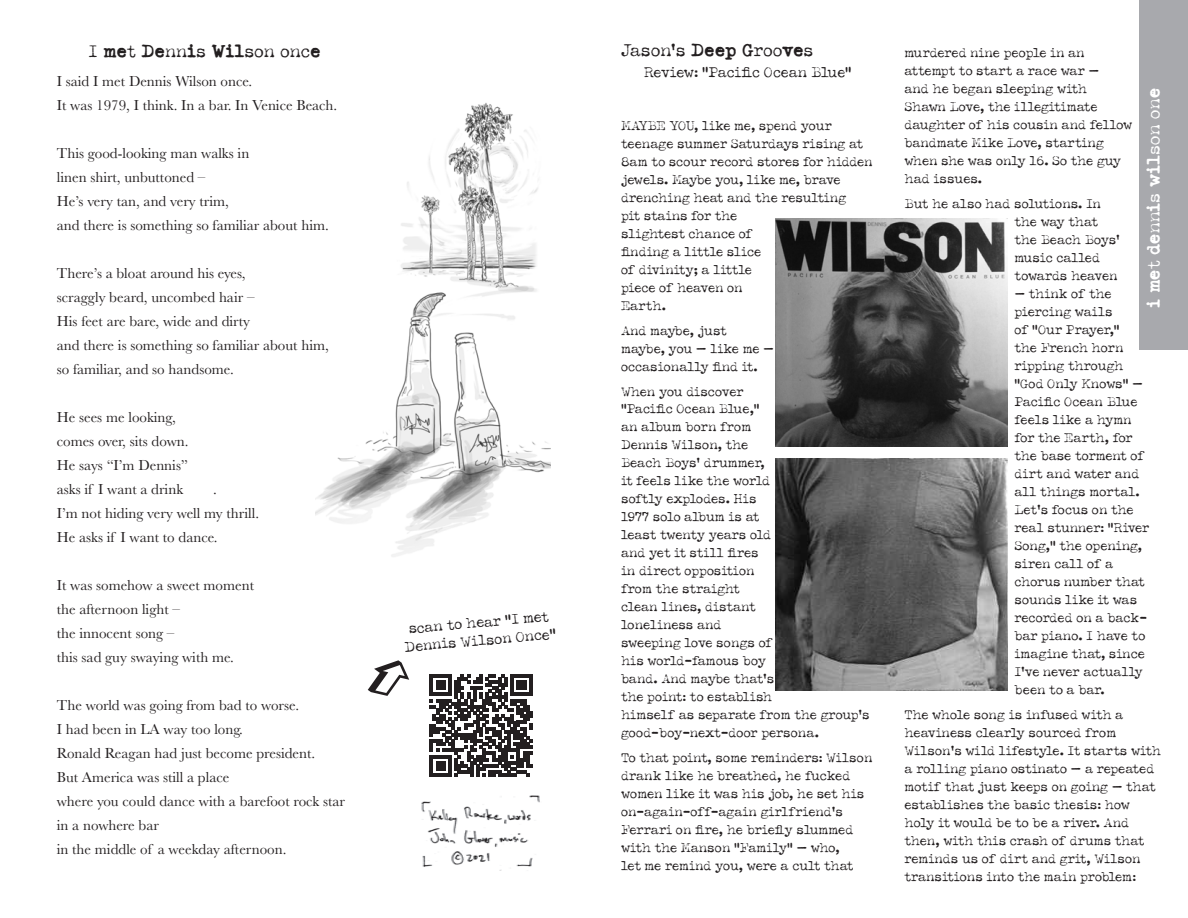
<style>
.page{position:relative;width:1188px;height:918px;background:#fff}
.page>*{position:absolute;margin:0;border:0;box-sizing:border-box;transform-origin:0 0}
.t1{font:18px "Typeka Mix";letter-spacing:.01em;color:#231f20}
.t2{font:18px "Typeka Mix";letter-spacing:.01em;color:#fff}
.t3{font:15px "Baskerville";color:#231f20}
.t4{font:15px/18px "Typeka";letter-spacing:-.005em;color:#231f20;text-align:center}
.t5{font:13.5px/18px "Typeka";color:#231f20}
</style>
<div class="page">
<img style="left:315px;top:103px;width:236px;height:454px">
<div style="left:1139px;top:0;width:49px;height:350px;background:#a8a9ad"></div>
<img style="left:775px;top:218px;width:233px;height:229px">
<img style="left:775px;top:458px;width:233px;height:233px">
<img style="left:421px;top:795px;width:119px;height:76px">
<svg style="left:430px;top:674px;width:102px;height:103px"></svg>
<p class="t1" style="left:621px;top:39px;width:194px">Jason’s Deep Grooves</p>
<p class="t4" style="left:644px;top:63px;width:209px">Review: “Pacific Ocean Blue”</p>
<p class="t1" style="left:89px;top:41px;width:233px">I met Dennis Wilson once</p>
<p class="t5" style="left:904px;top:44px;width:230px">murdered nine people in an attempt to start a race war —<br>and he began sleeping with<br>Shawn Love, the illegitimate daughter of his cousin and fellow bandmate Mike Love, starting when she was only 16. So the guy had issues.</p>
<p class="t5" style="left:1014px;top:195px;width:107px;text-indent:-110px">But he also had solutions. In the way that the Beach Boys’ music called towards heaven</p>
<p class="t5" style="left:1014px;top:285px;width:136px">— think of the piercing wails<br>of “Our Prayer,”<br>the French horn ripping through “God Only Knows” —<br>Pacific Ocean Blue feels like a hymn for the Earth, for the base torment of dirt and water and all things mortal.<br>Let’s focus on the real stunner: “River<br>Song,” the opening, siren call of a chorus number that sounds like it was recorded on a back&shy;bar piano. I have to imagine that, since<br>I’ve never actually been to a bar.</p>
<p class="t5" style="left:904px;top:705px;width:258px">The whole song is infused with a heaviness clearly sourced from Wilson’s wild lifestyle. It starts with a rolling piano ostinato — a repeated motif that just keeps on going — that establishes the basic thesis: how holy it would be to be a river. And then, with this crash of drums that reminds us of dirt and grit, Wilson transitions into the main problem:</p>
<p class="t3" style="left:57px;top:71px;width:197px">I said I met Dennis Wilson once.</p>
<p class="t3" style="left:57px;top:95px;width:282px">It was 1979, I think. In a bar. In Venice Beach.</p>
<p class="t3" style="left:57px;top:143px;width:194px">This good-looking man walks in</p>
<p class="t3" style="left:57px;top:167px;width:150px">linen shirt, unbuttoned –</p>
<p class="t3" style="left:57px;top:191px;width:174px">He’s very tan, and very trim,</p>
<p class="t3" style="left:57px;top:215px;width:274px">and there is something so familiar about him.</p>
<p class="t3" style="left:57px;top:263px;width:190px">There’s a bloat around his eyes,</p>
<p class="t3" style="left:57px;top:287px;width:199px">scraggly beard, uncombed hair –</p>
<p class="t3" style="left:57px;top:311px;width:195px">His feet are bare, wide and dirty</p>
<p class="t3" style="left:57px;top:335px;width:274px">and there is something so familiar about him,</p>
<p class="t3" style="left:57px;top:359px;width:178px">so familiar, and so handsome.</p>
<p class="t3" style="left:57px;top:407px;width:120px">He sees me looking,</p>
<p class="t3" style="left:57px;top:431px;width:133px">comes over, sits down.</p>
<p class="t3" style="left:57px;top:455px;width:133px">He says “I’m Dennis”</p>
<p class="t3" style="left:57px;top:479px;width:128px">asks if I want a drink</p>
<p class="t3" style="left:213px;top:479px;width:5px">.</p>
<p class="t3" style="left:57px;top:503px;width:204px">I’m not hiding very well my thrill.</p>
<p class="t3" style="left:57px;top:527px;width:162px">He asks if I want to dance.</p>
<p class="t3" style="left:57px;top:575px;width:199px">It was somehow a sweet moment</p>
<p class="t3" style="left:57px;top:599px;width:125px">the afternoon light –</p>
<p class="t3" style="left:57px;top:623px;width:119px">the innocent song –</p>
<p class="t3" style="left:57px;top:647px;width:179px">this sad guy swaying with me.</p>
<p class="t3" style="left:57px;top:695px;width:244px">The world was going from bad to worse.</p>
<p class="t3" style="left:57px;top:719px;width:188px">I had been in LA way too long.</p>
<p class="t3" style="left:57px;top:743px;width:260px">Ronald Reagan had just become president.</p>
<p class="t3" style="left:57px;top:767px;width:174px">But America was still a place</p>
<p class="t3" style="left:57px;top:791px;width:290px">where you could dance with a barefoot rock star</p>
<p class="t3" style="left:57px;top:815px;width:104px">in a nowhere bar</p>
<p class="t3" style="left:57px;top:839px;width:231px">in the middle of a weekday afternoon.</p>
<p class="t2" style="left:1143px;top:308px;width:221px;rotate:-90deg">i met dennis wilson one</p>
<p class="t5" style="left:621px;top:117px;width:253px">MAYBE YOU, like me, spend your teenage summer Saturdays rising at<br>8am to scour record stores for hidden jewels. Maybe you, like me, brave drenching heat and the resulting<br>pit stains for the<br>slightest chance of<br>finding a little slice<br>of divinity; a little<br>piece of heaven on<br>Earth.</p>
<p class="t5" style="left:621px;top:322px;width:154px">And maybe, just maybe, you — like me — occasionally find it.</p>
<p class="t5" style="left:621px;top:382px;width:250px">When you discover<br>“Pacific Ocean Blue,”<br>an album born from<br>Dennis Wilson, the<br>Beach Boys’ drummer,<br>it feels like the world<br>softly explodes. His<br>1977 solo album is at<br>least twenty years old<br>and yet it still fires<br>in direct opposition<br>from the straight<br>clean lines, distant<br>loneliness and<br>sweeping love songs of<br>his world-famous boy<br>band. And maybe that’s<br>the point: to establish<br>himself as separate from the group’s good-boy-next-door persona.</p>
<p class="t5" style="left:621px;top:749px;width:253px">To that point, some reminders: Wilson drank like he breathed, he fucked women like it was his job, he set his on-again-off-again girlfriend’s Ferrari on fire, he briefly slummed with the Manson “Family” — who,<br>let me remind you, were a cult that</p>
<p class="t4" style="left:402px;top:620px;width:154px;rotate:-5deg">scan to hear “I met<br>Dennis Wilson Once”</p>
</div>
